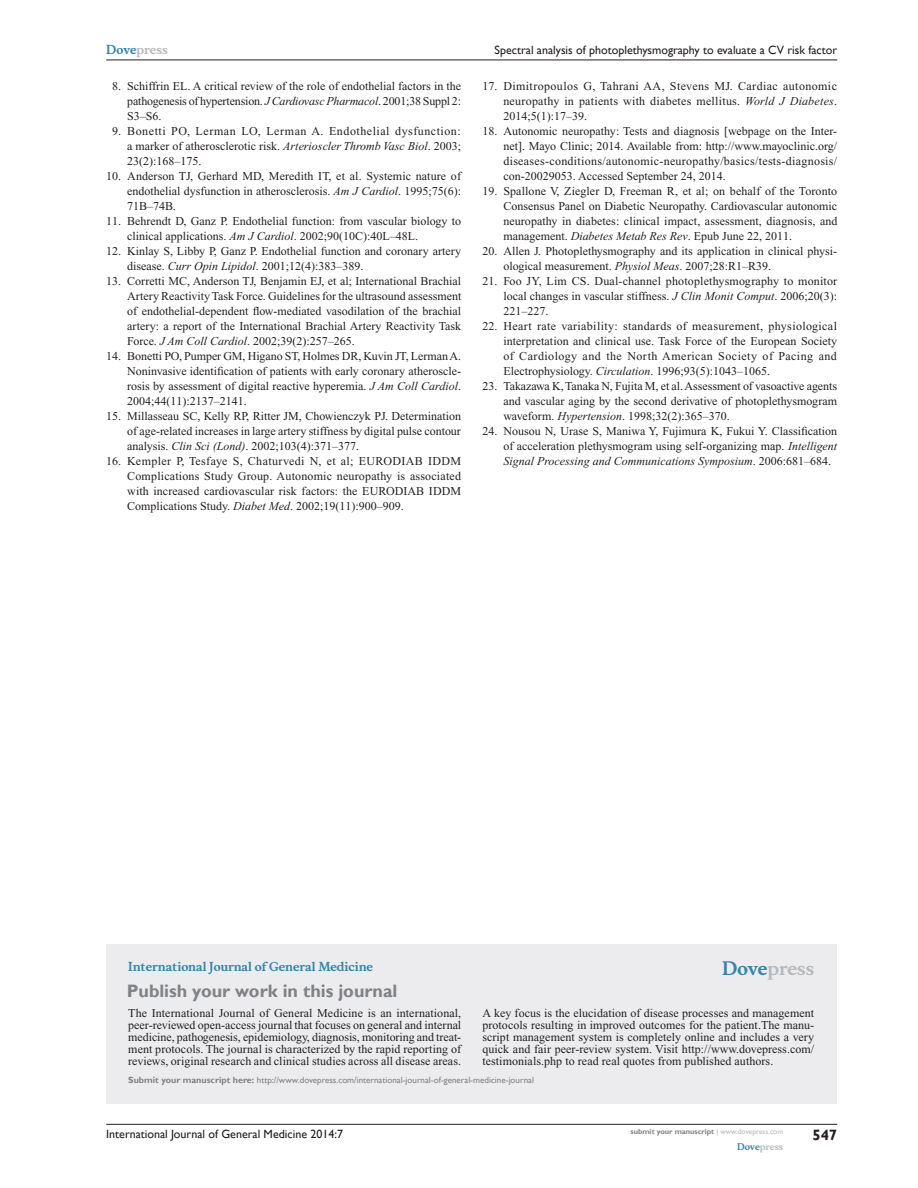
<style>
.page{position:relative;width:918px;height:1188px;background:#fff}
.page>*{position:absolute;margin:0;border:0;box-sizing:border-box;transform-origin:0 0}
.PromBx-H1{font:700 18px "Gill Sans";color:#808285}
.PromBx-Brand{font:700 18px "Musee";color:#b8b9bc}
.t1{font:700 15px "Gill Sans";color:#231f20}
.RefNL2{font:12px/15px "Times New Roman";color:#231f20;text-align:justify}
.PromBx-Tx{font:12px/12px "Times New Roman";letter-spacing:.005em;color:#231f20;text-align:justify}
.t2{font:12px "Gill Sans";color:#231f20}
.PromBx-JrnlName{font:700 12px "Musee";color:#3485ae}
.t3{font:700 12px "Musee";color:#b8b9bc}
.PromBx-SubmitMssWebA{font:9px "Gill Sans";color:#808285}
.t4{font:700 9px "Musee";color:#b8b9bc}
.t5{font:700 7.5px "Gill Sans";color:#808285}
.s1{color:#3485ae}
.s2{font-style:italic}
.s3{font-weight:700}
.s4{font-weight:400;color:#b8b9bc}
</style>
<div class="page">
<div style="left:106px;top:944px;width:731px;height:159px;background:#ececee"></div>
<hr style="left:106px;top:1124px;width:731px;height:1px;background:#231f20">
<hr style="left:106px;top:60px;width:731px;height:1px;background:#231f20">
<p class="t3" style="left:106px;top:43px;width:63px"><span class="s1">Dove</span>press</p>
<p class="RefNL2" style="left:127px;top:79px;width:335px;text-indent:-15px">8. Schiffrin EL. A critical review of the role of endothelial factors in the pathogenesis of hypertension. <span class="s2">J Cardiovasc Pharmacol</span>. 2001;38 Suppl 2:<br>S3–S6.</p>
<p class="RefNL2" style="left:127px;top:124px;width:335px;text-indent:-15px">9. Bonetti PO, Lerman LO, Lerman A. Endothelial dysfunction: a marker of atherosclerotic risk. <span class="s2">Arterioscler Thromb Vasc Biol</span>. 2003; 23(2):168–175.</p>
<p class="RefNL2" style="left:127px;top:169px;width:335px;text-indent:-21px">10. Anderson TJ, Gerhard MD, Meredith IT, et al. Systemic nature of endothelial dysfunction in atherosclerosis. <span class="s2">Am J Cardiol</span>. 1995;75(6):<br>71B–74B.</p>
<p class="RefNL2" style="left:127px;top:214px;width:335px;text-indent:-21px">11. Behrendt D, Ganz P. Endothelial function: from vascular biology to clinical applications. <span class="s2">Am J Cardiol</span>. 2002;90(10C):40L–48L.</p>
<p class="RefNL2" style="left:127px;top:244px;width:335px;text-indent:-21px">12. Kinlay S, Libby P, Ganz P. Endothelial function and coronary artery disease. <span class="s2">Curr Opin Lipidol</span>. 2001;12(4):383–389.</p>
<p class="RefNL2" style="left:127px;top:274px;width:336px;text-indent:-21px">13. Corretti MC, Anderson TJ, Benjamin EJ, et al; International Brachial Artery Reactivity Task Force. Guidelines for the ultrasound assessment of endothelial-dependent flow-mediated vasodilation of the brachial artery: a report of the International Brachial Artery Reactivity Task Force. <span class="s2">J Am Coll Cardiol</span>. 2002;39(2):257–265.</p>
<p class="RefNL2" style="left:127px;top:349px;width:335px;text-indent:-21px">14. Bonetti PO, Pumper GM, Higano ST, Holmes DR, Kuvin JT, Lerman A.<br>Noninvasive identification of patients with early coronary atheroscle&shy;rosis by assessment of digital reactive hyperemia. <span class="s2">J Am Coll Cardiol</span>.<br>2004;44(11):2137–2141.</p>
<p class="RefNL2" style="left:127px;top:409px;width:335px;text-indent:-21px">15. Millasseau SC, Kelly RP, Ritter JM, Chowienczyk PJ. Determination of age-related increases in large artery stiffness by digital pulse contour analysis. <span class="s2">Clin Sci (Lond)</span>. 2002;103(4):371–377.</p>
<p class="RefNL2" style="left:127px;top:454px;width:335px;text-indent:-21px">16. Kempler P, Tesfaye S, Chaturvedi N, et al; EURODIAB IDDM Complications Study Group. Autonomic neuropathy is associated with increased cardiovascular risk factors: the EURODIAB IDDM Complications Study. <span class="s2">Diabet Med</span>. 2002;19(11):900–909.</p>
<p class="t2" style="left:495px;top:43px;width:344px">Spectral analysis of photoplethysmography to evaluate a CV risk factor</p>
<p class="RefNL2" style="left:503px;top:79px;width:335px;text-indent:-21px">17. Dimitropoulos G, Tahrani AA, Stevens MJ. Cardiac autonomic neuropathy in patients with diabetes mellitus. <span class="s2">World J Diabetes</span>.<br>2014;5(1):17–39.</p>
<p class="RefNL2" style="left:503px;top:124px;width:335px;text-indent:-21px">18. Autonomic neuropathy: Tests and diagnosis [webpage on the Inter&shy;net]. Mayo Clinic; 2014. Available from: http://www.mayoclinic.org/ diseases-conditions/autonomic-neuropathy/basics/tests-diagnosis/ con-20029053. Accessed September 24, 2014.</p>
<p class="RefNL2" style="left:503px;top:184px;width:336px;text-indent:-21px">19. Spallone V, Ziegler D, Freeman R, et al; on behalf of the Toronto Consensus Panel on Diabetic Neuropathy. Cardiovascular autonomic neuropathy in diabetes: clinical impact, assessment, diagnosis, and management. <span class="s2">Diabetes Metab Res Rev</span>. Epub June 22, 2011.</p>
<p class="RefNL2" style="left:503px;top:244px;width:335px;text-indent:-21px">20. Allen J. Photoplethysmography and its application in clinical physi&shy;ological measurement. <span class="s2">Physiol Meas</span>. 2007;28:R1–R39.</p>
<p class="RefNL2" style="left:503px;top:274px;width:335px;text-indent:-21px">21. Foo JY, Lim CS. Dual-channel photoplethysmography to monitor local changes in vascular stiffness. <span class="s2">J Clin Monit Comput</span>. 2006;20(3):<br>221–227.</p>
<p class="RefNL2" style="left:503px;top:319px;width:335px;text-indent:-21px">22. Heart rate variability: standards of measurement, physiological interpretation and clinical use. Task Force of the European Society of Cardiology and the North American Society of Pacing and Electrophysiology. <span class="s2">Circulation</span>. 1996;93(5):1043–1065.</p>
<p class="RefNL2" style="left:503px;top:379px;width:335px;text-indent:-21px">23. Takazawa K, Tanaka N, Fujita M, et al. Assessment of vasoactive agents and vascular aging by the second derivative of photoplethysmogram waveform. <span class="s2">Hypertension</span>. 1998;32(2):365–370.</p>
<p class="RefNL2" style="left:503px;top:424px;width:335px;text-indent:-21px">24. Nousou N, Urase S, Maniwa Y, Fujimura K, Fukui Y. Classification of acceleration plethysmogram using self-organizing map. <span class="s2">Intelligent Signal Processing and Communications Symposium</span>. 2006:681–684.</p>
<p class="PromBx-JrnlName" style="left:128px;top:959px;width:246px">International Journal of General Medicine</p>
<p class="PromBx-H1" style="left:127px;top:980px;width:272px">Publish your work in this journal</p>
<p class="PromBx-Brand" style="left:722px;top:958px;width:94px"><span class="s1">Dove</span>press</p>
<p class="PromBx-Tx" style="left:128px;top:1007px;width:335px">The International Journal of General Medicine is an international, peer-reviewed open-access journal that focuses on general and internal medicine, pathogenesis, epidemiology, diagnosis, monitoring and treat&shy;ment protocols. The journal is characterized by the rapid reporting of reviews, original research and clinical studies across all disease areas.</p>
<p class="PromBx-Tx" style="left:482px;top:1007px;width:333px">A key focus is the elucidation of disease processes and management protocols resulting in improved outcomes for the patient.The manu&shy;script management system is completely online and includes a very quick and fair peer-review system. Visit http://www.dovepress.com/ testimonials.php to read real quotes from published authors.</p>
<p class="PromBx-SubmitMssWebA" style="left:128px;top:1075px;width:407px"><span class="s3">Submit your manuscript here:</span> http://www.dovepress.com/international-journal-of-general-medicine-journal</p>
<p class="t2" style="left:106px;top:1127px;width:238px">International Journal of General Medicine 2014:7</p>
<p class="t5" style="left:631px;top:1127px;width:154px">submit your manuscript <span class="s4">| www.dovepress.com</span></p>
<p class="t4" style="left:737px;top:1141px;width:48px"><span class="s1">Dove</span>press</p>
<p class="t1" style="left:812px;top:1126px;width:26px">547</p>
</div>
